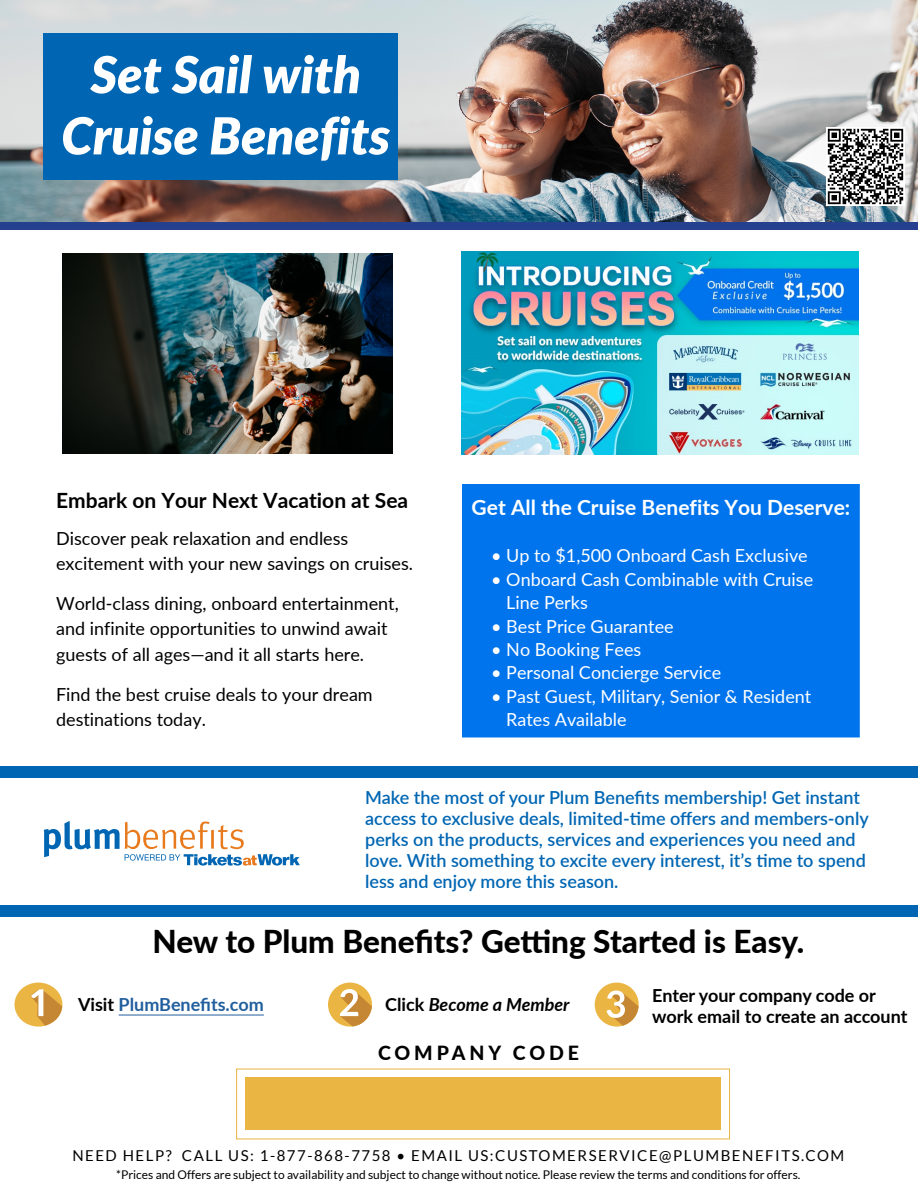
<style>
.page{position:relative;width:918px;height:1188px;background:#fff}
.page>*{position:absolute;margin:0;border:0;box-sizing:border-box;transform-origin:0 0}
.t1{font:italic 900 51px/61.2px "Lato";color:#fff;text-align:center}
.t2{font:800 31.5px "Lato";color:#000}
.t3{font:700 21px "Lato";color:#fff}
.t4{font:700 21px "Lato";color:#000}
.t5{font:800 19.5px "Lato";letter-spacing:.2em;color:#000}
.t6{font:600 18px/21px "Lato";color:#0066b3}
.t7{font:18px/25.2px "Lato";color:#000}
.t8{font:18px/23.4px "Lato";color:#fff}
.t9{font:700 18px/21px "Lato";color:#000}
.t10{font:700 18px "Lato";color:#215e9e}
.t11{font:italic 700 18px "Lato";color:#000}
.t12{font:15px "Lato";letter-spacing:.1em;color:#000}
.t13{font:12px "Lato";color:#000}
.s1{font-style:inherit}
.s2{color:#000}
.s3{font-style:normal}
</style>
<div class="page">
<div style="left:0;top:905px;width:918px;height:12px;background:#0066b3"></div>
<div style="left:0;top:766px;width:918px;height:11px;background:#0066b3"></div>
<svg style="left:44px;top:821px;width:256px;height:45px"></svg>
<hr style="left:119px;top:1015px;width:145px;height:1px;background:#215e9e">
<div style="left:15px;top:983px;width:47px;height:44px;background:#eab542;border-radius:50%"></div>
<svg style="left:30px;top:989px;width:32px;height:37px"></svg>
<div style="left:328px;top:983px;width:44px;height:44px;background:#eab542;border-radius:50%"></div>
<svg style="left:340px;top:989px;width:32px;height:37px"></svg>
<div style="left:595px;top:983px;width:44px;height:44px;background:#eab542;border-radius:50%"></div>
<svg style="left:606px;top:991px;width:33px;height:35px"></svg>
<div style="left:245px;top:1078px;width:476px;height:52px;background:#eab542"></div>
<div style="left:0;top:218px;width:918px;height:11px;background:#25408f"></div>
<img style="left:0;top:0;width:918px;height:222px">
<div style="left:44px;top:33px;width:354px;height:146px;background:#0066b3"></div>
<img style="left:826px;top:127px;width:79px;height:79px">
<div style="left:462px;top:484px;width:397px;height:253px;background:#0074ed"></div>
<img style="left:63px;top:253px;width:329px;height:200px">
<img style="left:462px;top:252px;width:397px;height:202px">
<h1 class="t1" style="left:61px;top:42px;width:330px">Set Sail with<br>Cruise Benefits</h1>
<p class="t4" style="left:56px;top:485px;width:354px">Embark on Your Next Vacation at Sea</p>
<p class="t7" style="left:56px;top:525px;width:359px">Discover peak relaxation and endless excitement with your new savings on cruises.</p>
<p class="t7" style="left:56px;top:590px;width:344px">World-class dining, onboard entertainment<span class="s1">, </span>and infinite opportunities to unwind await guests of all ages—and it all starts here.</p>
<p class="t7" style="left:56px;top:681px;width:318px">Find the best cruise deals to your dream destinations today.</p>
<p class="t3" style="left:472px;top:492px;width:380px">Get All the Cruise Benefits You Deserve:</p>
<p class="t8" style="left:491px;top:543px;width:318px">• Up to $1,500 Onboard Cash Exclusive</p>
<p class="t8" style="left:506px;top:567px;width:308px;text-indent:-15px">• Onboard Cash Combinable with Cruise<br>Line Perks</p>
<p class="t8" style="left:491px;top:614px;width:184px">• Best Price Guarantee</p>
<p class="t8" style="left:491px;top:637px;width:152px">• No Booking Fees</p>
<p class="t8" style="left:491px;top:660px;width:231px">• Personal Concierge Service</p>
<p class="t8" style="left:506px;top:684px;width:307px;text-indent:-15px">• Past Guest, Military, Senior &amp; Resident<br>Rates Available</p>
<p class="t6" style="left:365px;top:786px;width:505px">Make the most of your Plum Benefits membership! Get instant access to exclusive deals, limited-time offers and members-only perks on the products, services and experiences you need and love. With something to excite every interest, it’s time to spend less and enjoy more this season.</p>
<h2 class="t2" style="left:152px;top:918px;width:653px">New to Plum Benefits? Getting Started is Easy.</h2>
<p class="t10" style="left:78px;top:991px;width:187px"><span class="s2">Visit</span> PlumBenefits.com</p>
<p class="t11" style="left:385px;top:991px;width:186px"><span class="s3">Click</span> Become a Member</p>
<p class="t9" style="left:652px;top:984px;width:257px">Enter your company code or work email to create an account</p>
<p class="t5" style="left:378px;top:1038px;width:202px">COMPANY CODE</p>
<p class="t12" style="left:72px;top:1147px;width:774px">NEED HELP? CALL US: 1-877-868-7758 • EMAIL US:CUSTOMERSERVICE@PLUMBENEFITS.COM</p>
<p class="t13" style="left:116px;top:1168px;width:686px">*Prices and Offers are subject to availability and subject to change without notice. Please review the terms and conditions for offers.</p>
</div>
